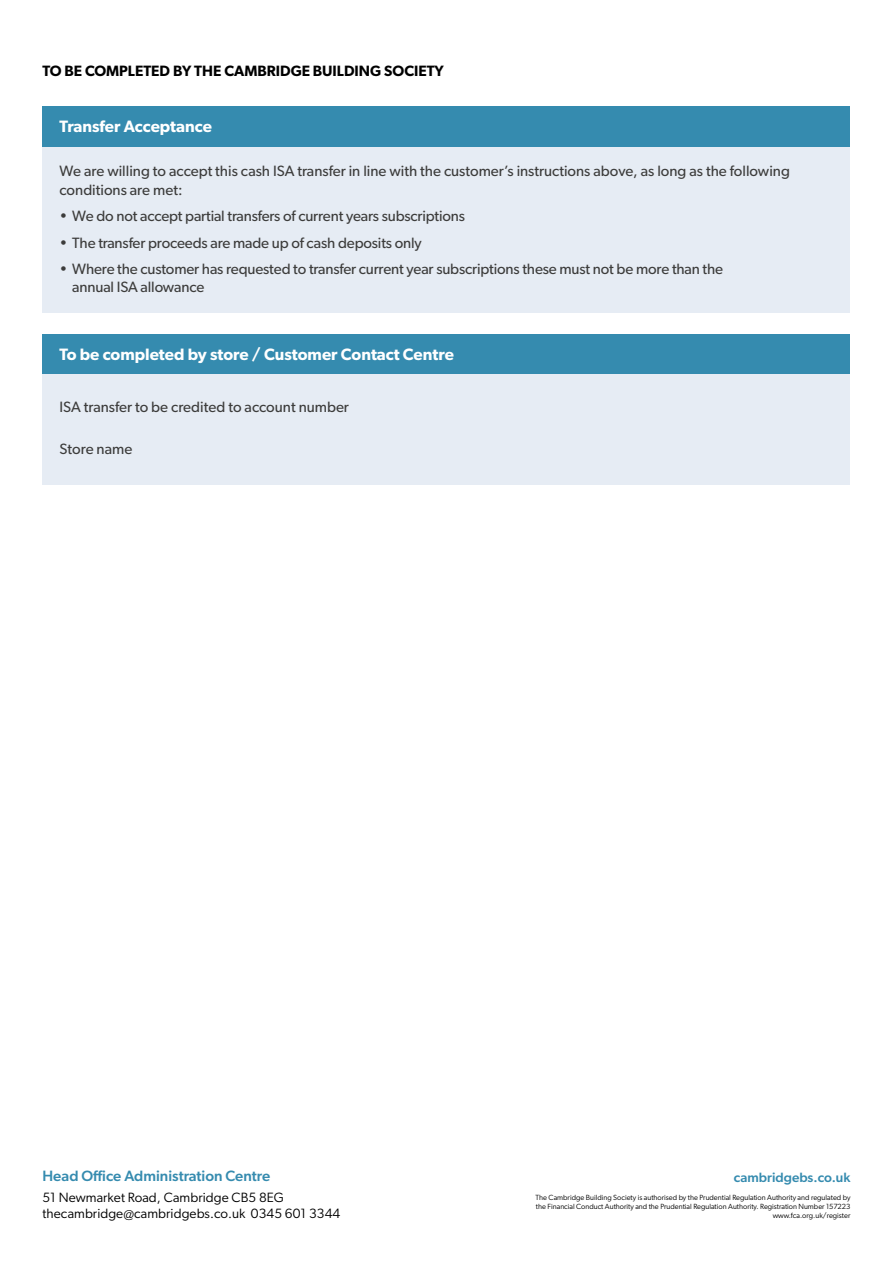
<style>
.page{position:relative;width:893px;height:1263px;background:#fff}
.page>*{position:absolute;margin:0;border:0;box-sizing:border-box;transform-origin:0 0}
.t1{font:600 16.5px "Gibson";color:#fff}
.t2{font:15px/19.2px "Gibson";letter-spacing:-.01em;color:#3c3c3b}
.t3{font:600 15px "Gibson";color:#000}
.t4{font:500 15px "Gibson";color:#358baf}
.t5{font:13.5px/16.2px "Gibson";letter-spacing:.005em;color:#000}
.t6{font:500 13.5px "Gibson";color:#358baf}
.t7{font:7.5px/9px "Gibson";color:#000;text-align:right}
</style>
<div class="page">
<div style="left:43px;top:147px;width:807px;height:166px;background:#e6ecf4"></div>
<div style="left:43px;top:106px;width:807px;height:41px;background:#358baf"></div>
<div style="left:43px;top:334px;width:807px;height:40px;background:#358baf"></div>
<div style="left:43px;top:374px;width:807px;height:111px;background:#e6ecf4"></div>
<p class="t3" style="left:43px;top:62px;width:403px">TO BE COMPLETED BY THE CAMBRIDGE BUILDING SOCIETY</p>
<p class="t1" style="left:60px;top:117px;width:154px">Transfer Acceptance</p>
<p class="t2" style="left:60px;top:161px;width:732px">We are willing to accept this cash ISA transfer in line with the customer’s instructions above, as long as the following conditions are met:</p>
<p class="t2" style="left:60px;top:206px;width:407px">• We do not accept partial transfers of current years subscriptions</p>
<p class="t2" style="left:60px;top:233px;width:364px">• The transfer proceeds are made up of cash deposits only</p>
<p class="t2" style="left:72px;top:260px;width:652px;line-height:18px;text-indent:-13px">• Where the customer has requested to transfer current year subscriptions these must not be more than the annual ISA allowance</p>
<p class="t1" style="left:60px;top:344px;width:396px">To be completed by store / Customer Contact Centre</p>
<p class="t2" style="left:60px;top:397px;width:291px">ISA transfer to be credited to account number</p>
<p class="t2" style="left:60px;top:439px;width:74px">Store name</p>
<p class="t4" style="left:43px;top:1167px;width:229px">Head Office Administration Centre</p>
<p class="t5" style="left:43px;top:1189px;width:299px">51 Newmarket Road, Cambridge CB5 8EG thecambridge@cambridgebs.co.uk 0345 601 3344</p>
<p class="t6" style="left:734px;top:1169px;width:118px">cambridgebs.co.uk</p>
<p class="t7" style="left:535px;top:1193px;width:317px">The Cambridge Building Society is authorised by the Prudential Regulation Authority and regulated by the Financial Conduct Authority and the Prudential Regulation Authority. Registration Number 157223 www.fca.org.uk/register</p>
</div>
